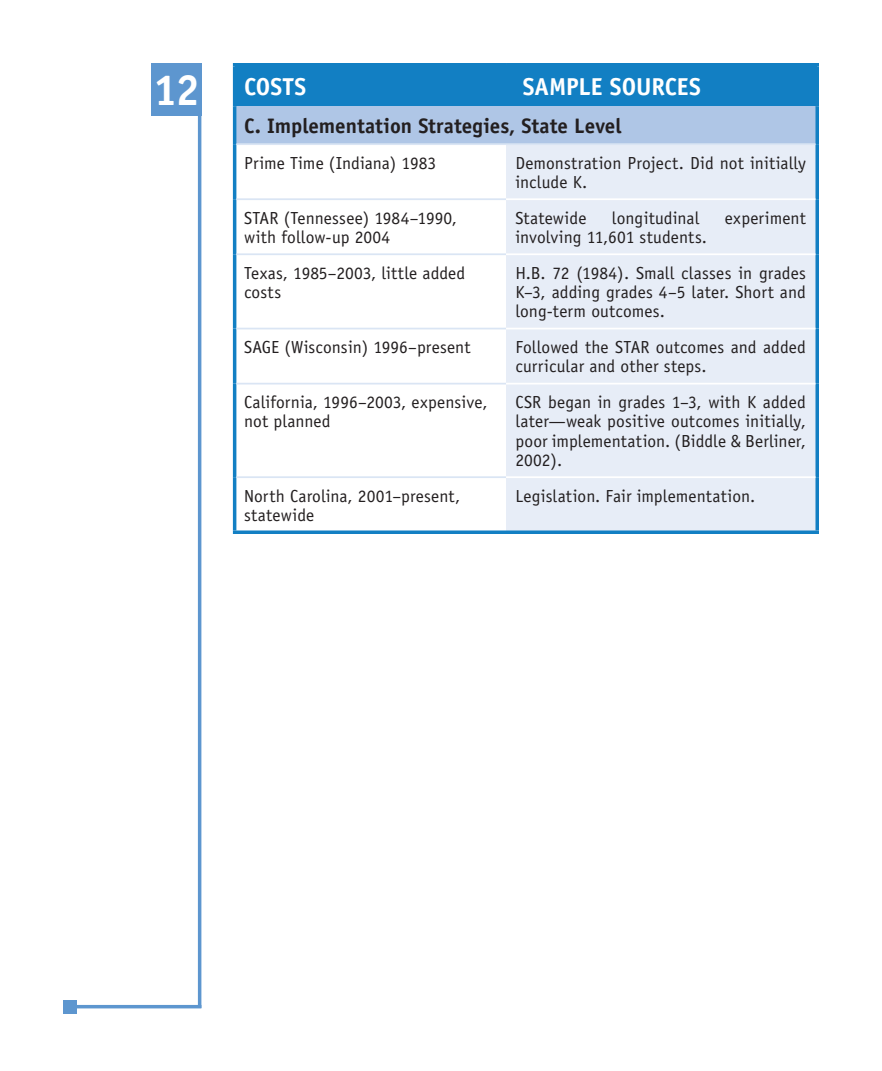
<style>
.page{position:relative;width:882px;height:1071px;background:#fff}
.page>*{position:absolute;margin:0;border:0;box-sizing:border-box;transform-origin:0 0}
.t1{font:700 24.5px "Officina Sans";color:#fff}
.t2{font:700 21px "Officina Sans";color:#231f20}
.t3{font:17.5px/19.2px "Officina Sans";letter-spacing:.005em;color:#231f20}
.s1{font-size:43.75px}
</style>
<div class="page">
<div style="left:151px;top:64px;width:50px;height:52px;background:#5d96cf"></div>
<hr style="left:70px;top:1005px;width:131px;height:3px;background:#5d96cf">
<div style="left:63px;top:1000px;width:14px;height:14px;background:#5d96cf"></div>
<hr style="left:198px;top:63px;width:3px;height:945px;background:#5d96cf">
<div style="left:236px;top:66px;width:580px;height:41px;background:#127fc3"></div>
<div style="left:235px;top:107px;width:582px;height:37px;background:#afc6e6"></div>
<svg style="left:236px;top:145px;width:270px;height:385px"></svg>
<div style="left:506px;top:144px;width:310px;height:386px;background:#e7edf7"></div>
<hr style="left:233px;top:63px;width:273px;height:3px;background:#127fc3">
<hr style="left:233px;top:66px;width:3px;height:41px;background:#127fc3">
<hr style="left:506px;top:63px;width:313px;height:3px;background:#127fc3">
<hr style="left:816px;top:66px;width:3px;height:41px;background:#127fc3">
<hr style="left:233px;top:107px;width:3px;height:37px;background:#127fc3">
<hr style="left:816px;top:107px;width:3px;height:37px;background:#127fc3">
<hr style="left:233px;top:144px;width:3px;height:55px;background:#127fc3">
<hr style="left:816px;top:144px;width:3px;height:55px;background:#127fc3">
<hr style="left:233px;top:199px;width:3px;height:55px;background:#127fc3">
<hr style="left:816px;top:199px;width:3px;height:55px;background:#127fc3">
<hr style="left:233px;top:254px;width:3px;height:75px;background:#127fc3">
<hr style="left:816px;top:254px;width:3px;height:75px;background:#127fc3">
<hr style="left:233px;top:329px;width:3px;height:55px;background:#127fc3">
<hr style="left:816px;top:329px;width:3px;height:55px;background:#127fc3">
<hr style="left:233px;top:384px;width:3px;height:93px;background:#127fc3">
<hr style="left:816px;top:384px;width:3px;height:93px;background:#127fc3">
<hr style="left:233px;top:477px;width:3px;height:53px;background:#127fc3">
<hr style="left:816px;top:477px;width:3px;height:53px;background:#127fc3">
<svg style="left:233px;top:530px;width:586px;height:4px;background:#2d8dc9"></svg>
<hr style="left:236px;top:143px;width:579px;height:2px;background:#dae5f4">
<hr style="left:236px;top:198px;width:270px;height:2px;background:#dae5f4">
<hr style="left:236px;top:253px;width:270px;height:2px;background:#dae5f4">
<hr style="left:236px;top:328px;width:270px;height:1px;background:#dae5f4">
<hr style="left:236px;top:383px;width:270px;height:2px;background:#dae5f4">
<hr style="left:236px;top:476px;width:270px;height:2px;background:#dae5f4">
<hr style="left:506px;top:198px;width:309px;height:2px;background:#fff">
<hr style="left:506px;top:253px;width:309px;height:2px;background:#fff">
<hr style="left:506px;top:328px;width:309px;height:1px;background:#fff">
<hr style="left:506px;top:383px;width:309px;height:2px;background:#fff">
<hr style="left:506px;top:476px;width:309px;height:2px;background:#fff">
<h1 class="t1" style="left:153px;top:72px;width:154px"><span class="s1">12</span> COSTS</h1>
<h1 class="t1" style="left:523px;top:72px;width:180px">SAMPLE SOURCES</h1>
<p class="t2" style="left:244px;top:113px;width:379px">C. Implementation Strategies, State Level</p>
<p class="t3" style="left:244px;top:153px;width:194px">Prime Time (Indiana) 1983</p>
<p class="t3" style="left:515px;top:153px;width:292px">Demonstration Project. Did not initially include K.</p>
<p class="t3" style="left:244px;top:208px;width:215px">STAR (Tennessee) 1984–1990, with follow-up 2004</p>
<p class="t3" style="left:515px;top:208px;width:72px">Statewide</p>
<p class="t3" style="left:612px;top:208px;width:89px">longitudinal</p>
<p class="t3" style="left:725px;top:208px;width:83px">experiment</p>
<p class="t3" style="left:515px;top:227px;width:193px">involving 11,601 students.</p>
<p class="t3" style="left:244px;top:263px;width:223px">Texas, 1985–2003, little added costs</p>
<p class="t3" style="left:515px;top:263px;width:292px;text-align:justify">H.B. 72 (1984). Small classes in grades K–3, adding grades 4–5 later. Short and long-term outcomes.</p>
<p class="t3" style="left:244px;top:338px;width:228px">SAGE (Wisconsin) 1996–present</p>
<p class="t3" style="left:515px;top:338px;width:292px">Followed the STAR outcomes and added curricular and other steps.</p>
<p class="t3" style="left:244px;top:393px;width:245px">California, 1996–2003, expensive, not planned</p>
<p class="t3" style="left:515px;top:393px;width:292px;text-align:justify">CSR began in grades 1–3, with K added later—weak positive outcomes initially, poor implementation. (Biddle &amp; Berliner, 2002).</p>
<p class="t3" style="left:244px;top:486px;width:218px">North Carolina, 2001–present, statewide</p>
<p class="t3" style="left:515px;top:486px;width:241px">Legislation. Fair implementation.</p>
</div>
